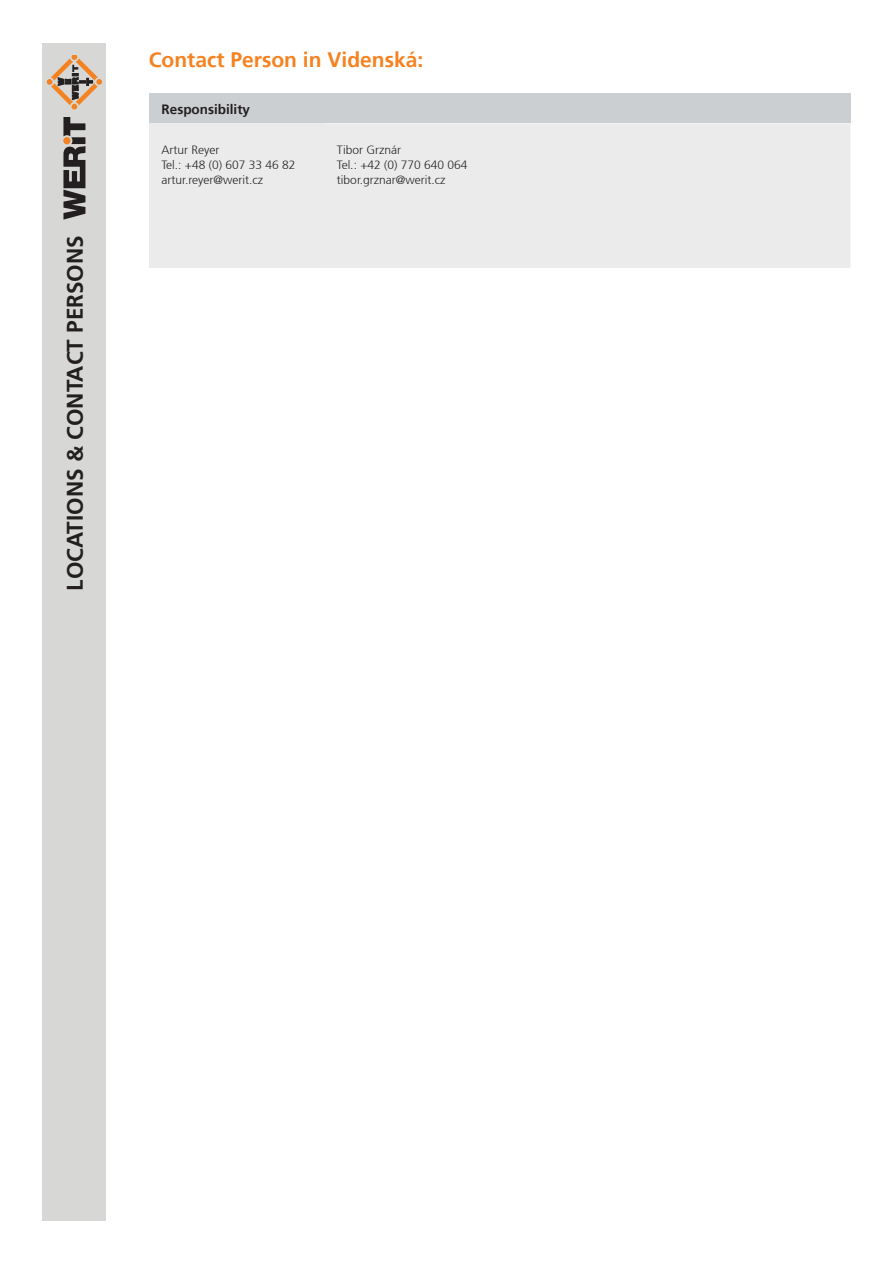
<style>
.page{position:relative;width:893px;height:1263px;background:#fff}
.page>*{position:absolute;margin:0;border:0;box-sizing:border-box;transform-origin:0 0}
.t1{font:700 22.5px "Frutiger 65";color:#231f20}
.t2{font:700 21px "Frutiger 65";color:#f58220}
.t3{font:700 13.5px "Frutiger 65";color:#231f20}
.t4{font:300 12px/15px "Frutiger 45";color:#231f20}
</style>
<div class="page">
<div style="left:43px;top:43px;width:63px;height:1177px;background:#d7d7d5"></div>
<svg style="left:63px;top:117px;width:22px;height:103px"></svg>
<div style="left:63px;top:137px;width:8px;height:7px;background:#f58220;border-radius:50%"></div>
<svg style="left:47px;top:56px;width:55px;height:54px"></svg>
<div style="left:149px;top:94px;width:701px;height:29px;background:#cccfd1"></div>
<div style="left:149px;top:123px;width:175px;height:145px;background:#ebebec"></div>
<div style="left:324px;top:123px;width:526px;height:145px;background:#ebebec"></div>
<h1 class="t1" style="left:62px;top:591px;width:357px;rotate:-90deg">LOCATIONS &amp; CONTACT PERSONS</h1>
<h2 class="t2" style="left:149px;top:47px;width:276px">Contact Person in Videnská:</h2>
<p class="t3" style="left:162px;top:101px;width:90px">Responsibility</p>
<p class="t4" style="left:162px;top:142px;width:135px">Artur Reyer<br>Tel.: +48 (0) 607 33 46 82 artur.reyer@werit.cz</p>
<p class="t4" style="left:337px;top:142px;width:132px">Tibor Grznár<br>Tel.: +42 (0) 770 640 064 tibor.grznar@werit.cz</p>
</div>
